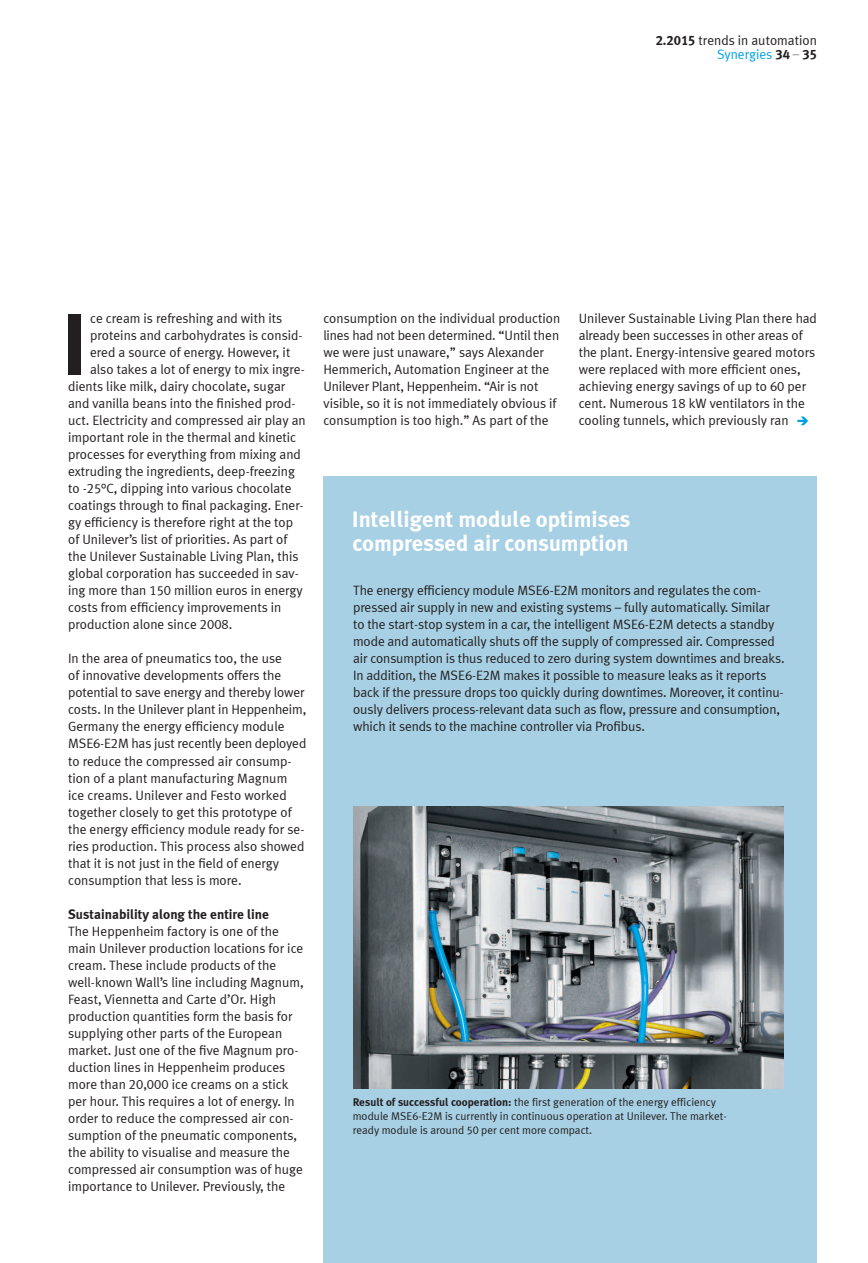
<style>
.page{position:relative;width:868px;height:1263px;background:#fff}
.page>*{position:absolute;margin:0;border:0;box-sizing:border-box;transform-origin:0 0}
.t1{font:700 86.85px "Meta Plus LF";color:#231f20}
.t2{font:700 22.5px/24px "Meta Plus LF";color:#fff}
.t3{font:13.5px/17px "Meta Plus LF";color:#231f20}
.t4{font:700 13.5px "Meta Plus LF";color:#231f20}
.t5{font:11.25px/14.2px "Meta Plus LF";color:#231f20}
.t6{font:700 4.05px "Meta Plus LF";color:#231f20;scale:3.33 1}
.s1{font-weight:700}
.s2{color:#00a1e3}
</style>
<div class="page">
<div style="left:323px;top:476px;width:493px;height:787px;background:#a7d0e4"></div>
<img style="left:353px;top:806px;width:430px;height:283px">
<svg style="left:797px;top:417px;width:11px;height:8px"></svg>
<p class="t3" style="left:717px;top:33px;width:101px;line-height:14px;text-indent:-61px"><span class="s1">2.2015</span> trends in automation<br><span class="s2">Synergies</span> <span class="s1">34</span></p>
<p class="t6" style="left:792px;top:52px;width:3px">–</p>
<p class="t4" style="left:802px;top:45px;width:16px">35</p>
<h1 class="t1" style="left:61px;top:289px;width:29px">I</h1>
<p class="t3" style="left:90px;top:310px;width:193px">ce cream is refreshing and with its</p>
<p class="t3" style="left:90px;top:327px;width:214px">proteins and carbohydrates is consid-</p>
<p class="t3" style="left:90px;top:344px;width:202px">ered a source of energy. However, it</p>
<p class="t3" style="left:90px;top:361px;width:216px">also takes a lot of energy to mix ingre-</p>
<p class="t3" style="left:68px;top:378px;width:219px">dients like milk, dairy chocolate, sugar</p>
<p class="t3" style="left:68px;top:395px;width:229px">and vanilla beans into the finished prod-</p>
<p class="t3" style="left:68px;top:412px;width:239px">uct. Electricity and compressed air play an</p>
<p class="t3" style="left:68px;top:429px;width:230px">important role in the thermal and kinetic</p>
<p class="t3" style="left:68px;top:446px;width:234px">processes for everything from mixing and</p>
<p class="t3" style="left:68px;top:463px;width:228px">extruding the ingredients, deep-freezing</p>
<p class="t3" style="left:68px;top:480px;width:225px">to -25°C, dipping into various chocolate</p>
<p class="t3" style="left:68px;top:497px;width:237px">coatings through to final packaging. Ener-</p>
<p class="t3" style="left:68px;top:514px;width:227px">gy efficiency is therefore right at the top</p>
<p class="t3" style="left:68px;top:531px;width:221px">of Unilever’s list of priorities. As part of</p>
<p class="t3" style="left:68px;top:548px;width:232px">the Unilever Sustainable Living Plan, this</p>
<p class="t3" style="left:68px;top:565px;width:232px">global corporation has succeeded in sav-</p>
<p class="t3" style="left:68px;top:582px;width:236px">ing more than 150 million euros in energy</p>
<p class="t3" style="left:68px;top:599px;width:215px">costs from efficiency improvements in</p>
<p class="t3" style="left:68px;top:616px;width:166px">production alone since 2008.</p>
<p class="t3" style="left:68px;top:650px;width:240px">In the area of pneumatics too, the use<br>of innovative developments offers the potential to save energy and thereby lower costs. In the Unilever plant in Heppenheim, Germany the energy efficiency module MSE6-E2M has just recently been deployed to reduce the compressed air consump&shy;tion of a plant manufacturing Magnum ice creams. Unilever and Festo worked together closely to get this prototype of the energy efficiency module ready for se&shy;ries production. This process also showed that it is not just in the field of energy consumption that less is more.</p>
<p class="t4" style="left:68px;top:905px;width:202px">Sustainability along the entire line</p>
<p class="t3" style="left:68px;top:922px;width:237px">The Heppenheim factory is one of the main Unilever production locations for ice cream. These include products of the well-known Wall’s line including Magnum, Feast, Viennetta and Carte d’Or. High production quantities form the basis for supplying other parts of the European market. Just one of the five Magnum pro&shy;duction lines in Heppenheim produces more than 20,000 ice creams on a stick per hour. This requires a lot of energy. In order to reduce the compressed air con&shy;sumption of the pneumatic components, the ability to visualise and measure the compressed air consumption was of huge importance to Unilever. Previously, the</p>
<p class="t3" style="left:323px;top:310px;width:238px">consumption on the individual production lines had not been determined. “Until then we were just unaware,” says Alexander Hemmerich, Automation Engineer at the Unilever Plant, Heppenheim. “Air is not visible, so it is not immediately obvious if consumption is too high.” As part of the</p>
<p class="t3" style="left:578px;top:310px;width:240px">Unilever Sustainable Living Plan there had already been successes in other areas of the plant. Energy-intensive geared motors were replaced with more efficient ones, achieving energy savings of up to 60 per cent. Numerous 18 kW ventilators in the cooling tunnels, which previously ran</p>
<h2 class="t2" style="left:351px;top:507px;width:280px">Intelligent module optimises compressed air consumption</h2>
<p class="t3" style="left:353px;top:582px;width:433px">The energy efficiency module MSE6-E2M monitors and regulates the com&shy;pressed air supply in new and existing systems – fully automatically. Similar to the start-stop system in a car, the intelligent MSE6-E2M detects a standby mode and automatically shuts off the supply of compressed air. Compressed air consumption is thus reduced to zero during system downtimes and breaks.<br>In addition, the MSE6-E2M makes it possible to measure leaks as it reports back if the pressure drops too quickly during downtimes. Moreover, it continu&shy;ously delivers process-relevant data such as flow, pressure and consumption, which it sends to the machine controller via Profibus.</p>
<p class="t5" style="left:353px;top:1094px;width:375px"><span class="s1">Result of successful cooperation:</span> the first generation of the energy efficiency module MSE6-E2M is currently in continuous operation at Unilever. The market&shy;ready module is around 50 per cent more compact.</p>
</div>
